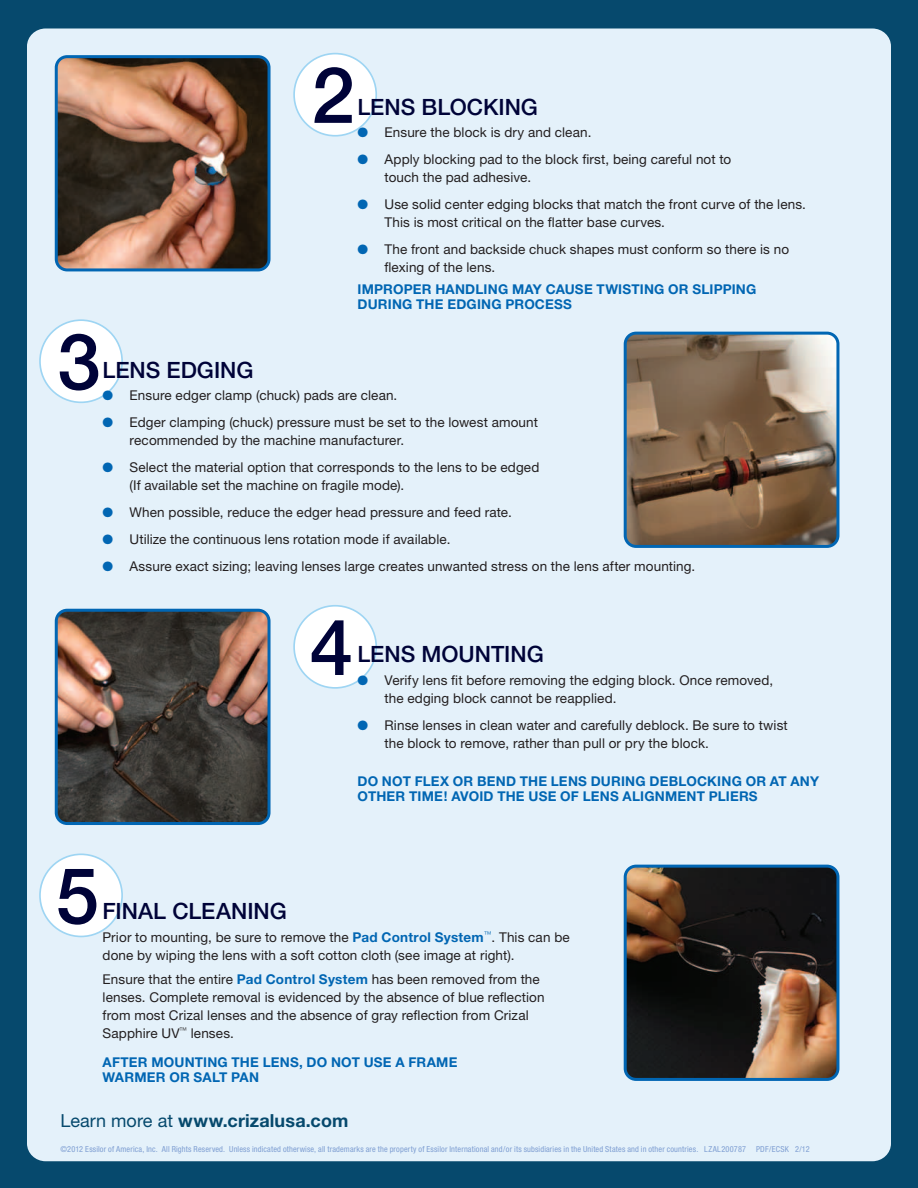
<style>
.page{position:relative;width:918px;height:1188px;background:#06496d}
.page>*{position:absolute;margin:0;border:0;box-sizing:border-box;transform-origin:0 0}
.t1{font:500 22.5px "Helvetica Neue";color:#000338}
.t2{font:700 18px "Helvetica Neue";letter-spacing:.01em;color:#06496d}
.t3{font:13.5px/18px "Helvetica Neue";letter-spacing:.01em;color:#231f20}
.t4{font:700 13.5px/15px "Helvetica Neue";letter-spacing:.015em;color:#0166b3}
.t5{font:condensed 8.25px "Helvetica Neue";letter-spacing:.02em;color:#7e9ed2}
.s1{color:#0166b3}
.s2{font-weight:700;color:#0166b3}
.s3{font-weight:400}
</style>
<div class="page">
<div style="left:27px;top:29px;width:864px;height:1132px;background:#e4f1fa;border-radius:18px"></div>
<img style="left:57px;top:59px;width:210px;height:210px">
<div style="left:55px;top:55px;width:216px;height:216px;border:3px solid #0166b3;border-radius:11px"></div>
<div style="left:294px;top:54px;width:82px;height:82px;background:#fff;border-radius:50%"></div>
<div style="left:293px;top:53px;width:84px;height:84px;border:2px solid #9ed5f3;border-radius:50%"></div>
<svg style="left:314px;top:67px;width:38px;height:56px"></svg>
<img style="left:59px;top:613px;width:208px;height:208px">
<div style="left:55px;top:609px;width:216px;height:216px;border:3px solid #0166b3;border-radius:11px"></div>
<img style="left:626px;top:867px;width:211px;height:210px">
<div style="left:624px;top:865px;width:215px;height:216px;border:3px solid #0166b3;border-radius:11px"></div>
<div style="left:294px;top:606px;width:82px;height:82px;background:#fff;border-radius:50%"></div>
<div style="left:293px;top:605px;width:84px;height:84px;border:2px solid #9ed5f3;border-radius:50%"></div>
<svg style="left:312px;top:620px;width:39px;height:55px"></svg>
<div style="left:40px;top:854px;width:82px;height:82px;background:#fff;border-radius:50%"></div>
<div style="left:39px;top:853px;width:84px;height:84px;border:2px solid #9ed5f3;border-radius:50%"></div>
<svg style="left:58px;top:869px;width:38px;height:56px"></svg>
<img style="left:626px;top:334px;width:211px;height:210px">
<div style="left:624px;top:332px;width:215px;height:216px;border:3px solid #0166b3;border-radius:11px"></div>
<div style="left:40px;top:320px;width:82px;height:82px;background:#fff;border-radius:50%"></div>
<div style="left:39px;top:319px;width:84px;height:84px;border:2px solid #9ed5f3;border-radius:50%"></div>
<svg style="left:60px;top:334px;width:38px;height:57px"></svg>
<h1 class="t1" style="left:358px;top:93px;width:182px">LENS BLOCKING</h1>
<p class="t3" style="left:358px;top:123px;width:235px"><span class="s1">●</span> Ensure the block is dry and clean.</p>
<p class="t3" style="left:385px;top:150px;width:348px;text-indent:-27px"><span class="s1">●</span> Apply blocking pad to the block first, being careful not to touch the pad adhesive.</p>
<p class="t3" style="left:385px;top:195px;width:423px;text-indent:-27px"><span class="s1">●</span> Use solid center edging blocks that match the front curve of the lens.<br>This is most critical on the flatter base curves.</p>
<p class="t3" style="left:385px;top:240px;width:406px;text-indent:-27px"><span class="s1">●</span> The front and backside chuck shapes must conform so there is no flexing of the lens.</p>
<p class="t4" style="left:358px;top:281px;width:16px">IMPROP</p>
<p class="t4" style="left:413px;top:281px;width:213px">ER HANDLING MAY CAUSE TWISTI</p>
<p class="t4" style="left:644px;top:281px;width:73px">NG OR SLIPPI</p>
<p class="t4" style="left:736px;top:281px;width:22px">NG</p>
<p class="t4" style="left:358px;top:296px;width:19px">DURI</p>
<p class="t4" style="left:392px;top:296px;width:124px">NG THE EDGING PROC</p>
<p class="t4" style="left:545px;top:296px;width:19px">ESS</p>
<h1 class="t1" style="left:103px;top:356px;width:152px">LENS EDGING</h1>
<p class="t3" style="left:103px;top:386px;width:296px"><span class="s1">●</span> Ensure edger clamp (chuck) pads are clean.</p>
<p class="t3" style="left:130px;top:413px;width:410px;text-indent:-27px"><span class="s1">●</span> Edger clamping (chuck) pressure must be set to the lowest amount recommended by the machine manufacturer.</p>
<p class="t3" style="left:130px;top:458px;width:411px;text-indent:-27px"><span class="s1">●</span> Select the material option that corresponds to the lens to be edged (If available set the machine on fragile mode).</p>
<p class="t3" style="left:103px;top:503px;width:411px"><span class="s1">●</span> When possible, reduce the edger head pressure and feed rate.</p>
<p class="t3" style="left:103px;top:530px;width:349px"><span class="s1">●</span> Utilize the continuous lens rotation mode if available.</p>
<p class="t3" style="left:103px;top:557px;width:594px"><span class="s1">●</span> Assure exact sizing; leaving lenses large creates unwanted stress on the lens after mounting.</p>
<h1 class="t1" style="left:358px;top:641px;width:188px">LENS MOUNTING</h1>
<p class="t3" style="left:385px;top:671px;width:390px;text-indent:-27px"><span class="s1">●</span> Verify lens fit before removing the edging block. Once removed, the edging block cannot be reapplied.</p>
<p class="t3" style="left:385px;top:716px;width:405px;text-indent:-27px"><span class="s1">●</span> Rinse lenses in clean water and carefully deblock. Be sure to twist the block to remove, rather than pull or pry the block.</p>
<p class="t4" style="left:358px;top:773px;width:252px">DO NOT FLEX OR BEND TH E LENS DURI</p>
<p class="t4" style="left:625px;top:773px;width:195px">NG DEBLOCKING OR AT ANY</p>
<p class="t4" style="left:358px;top:788px;width:11px">OTH</p>
<p class="t4" style="left:387px;top:788px;width:32px">ER TIM</p>
<p class="t4" style="left:434px;top:788px;width:26px">E! AVOI</p>
<p class="t4" style="left:484px;top:788px;width:266px">D TH E USE OF LENS ALIGNMENT PLIERS</p>
<h1 class="t1" style="left:103px;top:898px;width:186px">FINAL CLEANING</h1>
<p class="t3" style="left:103px;top:928px;width:469px">Prior to mounting, be sure to remove the <span class="s2">PAD CONTROL SYSTEM</span><sup>™</sup>. This can be done by wiping the lens with a soft cotton cloth (see image at right).</p>
<p class="t3" style="left:103px;top:970px;width:444px">Ensure that the entire <span class="s2">PAD CONTROL SYSTEM</span> has been removed from the lenses. Complete removal is evidenced by the absence of blue reflection from most Crizal lenses and the absence of gray reflection from Crizal Sapphire UV<sup>™</sup> lenses.</p>
<p class="t4" style="left:103px;top:1055px;width:61px">AFTER MOU</p>
<p class="t4" style="left:103px;top:1055px;width:357px;text-indent:82px">NTI NG TH E LENS, DO NOT USE A FRAME<br>WARM ER OR SALT PAN</p>
<h2 class="t2" style="left:60px;top:1110px;width:290px"><span class="s3">Learn more at</span> WWW.CRIZALUSA.COM</h2>
<p class="t5" style="left:60px;top:1144px;width:751px">©2012 Essilor of America, Inc. All Rights Reserved. Unless indicated otherwise, all trademarks are the property of Essilor International and/or its subsidiaries in the United States and in other countries. LZAL200787 PDF/ECSK 2/12</p>
</div>
